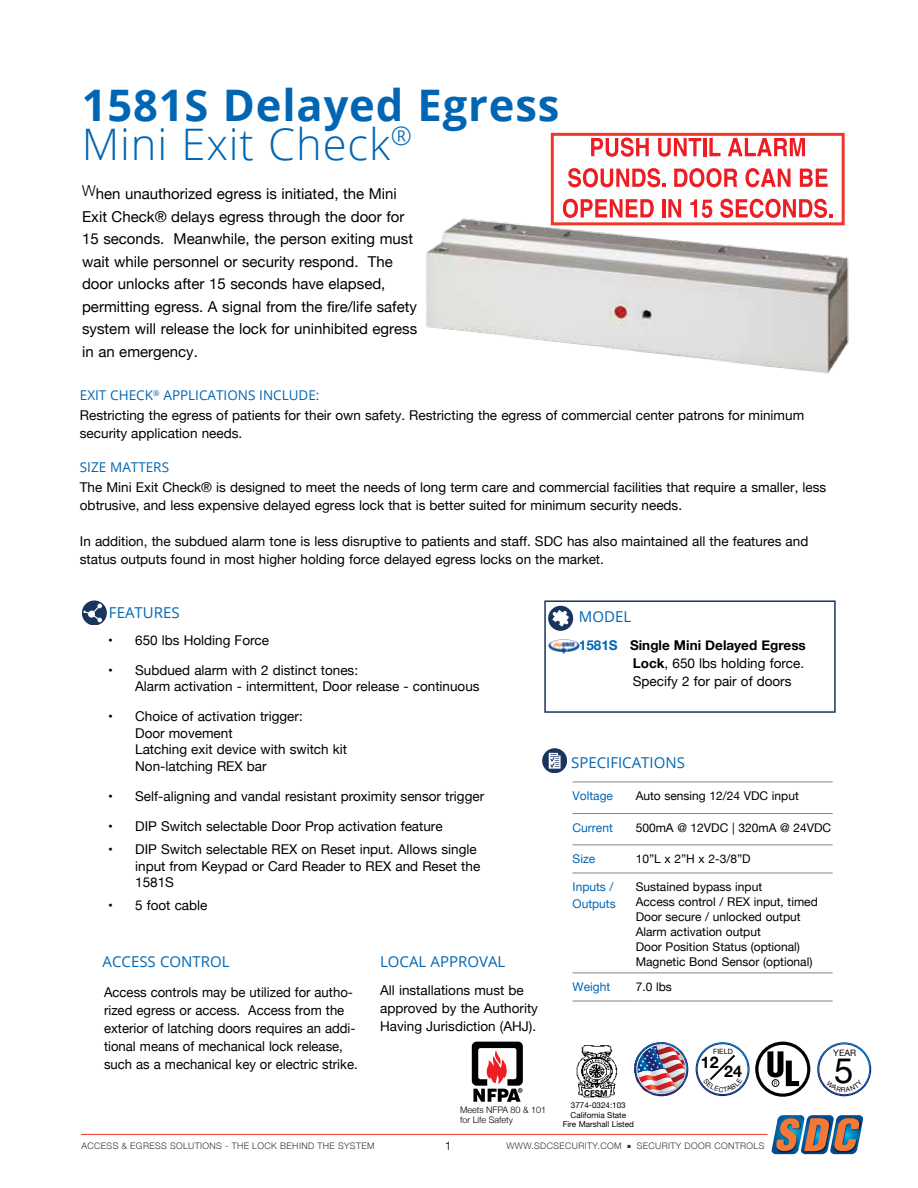
<style>
.page{position:relative;width:918px;height:1188px;background:#fff}
.page>*{position:absolute;margin:0;border:0;box-sizing:border-box;transform-origin:0 0}
.t1{font:700 43.5px/39px "Open Sans";letter-spacing:.02em;color:#0066b3}
.t2{font:34.65px "Helvetica Neue";color:#000}
.t3{font:700 16.05px "Helvetica Neue";color:#000}
.t4{font:15px/22.5px "Helvetica Neue";color:#000}
.t5{font:15px "Open Sans";color:#0066b3}
.t6{font:13.5px/18px "Helvetica Neue";color:#000}
.t7{font:13.5px "Open Sans";color:#0066b3}
.t8{font:12px/15px "Helvetica Neue";color:#000}
.t9{font:12px/16.5px "Helvetica Neue";color:#0066b3}
.t10{font:300 12px "Helvetica Neue";color:#000}
.t11{font:300 9px "Helvetica Neue";letter-spacing:.04em;color:#343433}
.t12{font:300 9px/10.8px "Helvetica Neue";color:#000}
.t13{font:8.7px "Helvetica Neue";color:#000}
.t14{font:8.1px/9.8px "Helvetica Neue";color:#000;text-align:center}
.t15{font:700 8.1px "Helvetica Neue";color:#000}
.t16{font:7.2px "Helvetica Neue";color:#000}
.s1{font-weight:300}
.s2{font-weight:700;color:#0066b3}
.s3{font-weight:700}
</style>
<div class="page">
<hr style="left:81px;top:1134px;width:686px;height:1px;background:#ef3829">
<svg style="left:771px;top:1115px;width:92px;height:39px;background:#857e80"></svg>
<div style="left:544px;top:600px;width:292px;height:113px;border:2px solid #19355d"></div>
<svg style="left:548px;top:606px;width:25px;height:25px"></svg>
<svg style="left:591px;top:137px;width:58px;height:20px"></svg>
<svg style="left:658px;top:138px;width:43px;height:19px"></svg>
<hr style="left:703px;top:138px;width:3px;height:18px;background:#ed1d24">
<svg style="left:709px;top:138px;width:12px;height:18px"></svg>
<svg style="left:728px;top:138px;width:77px;height:18px"></svg>
<svg style="left:568px;top:168px;width:98px;height:19px"></svg>
<svg style="left:674px;top:168px;width:63px;height:19px"></svg>
<svg style="left:745px;top:168px;width:46px;height:19px"></svg>
<svg style="left:800px;top:169px;width:28px;height:18px"></svg>
<svg style="left:563px;top:199px;width:91px;height:16px"></svg>
<hr style="left:662px;top:199px;width:3px;height:18px;background:#ed1d24">
<svg style="left:668px;top:199px;width:13px;height:16px"></svg>
<svg style="left:690px;top:199px;width:22px;height:16px"></svg>
<svg style="left:720px;top:199px;width:113px;height:16px"></svg>
<div style="left:551px;top:133px;width:294px;height:92px;border:3px solid #ef3829"></div>
<img style="left:426px;top:215px;width:423px;height:159px">
<svg style="left:82px;top:600px;width:25px;height:25px"></svg>
<svg style="left:83px;top:604px;width:19px;height:18px"></svg>
<hr style="left:573px;top:782px;width:63px;height:1px;background:#808285">
<hr style="left:636px;top:782px;width:197px;height:1px;background:#808285">
<hr style="left:573px;top:813px;width:63px;height:1px;background:#808285">
<hr style="left:636px;top:813px;width:197px;height:1px;background:#808285">
<hr style="left:573px;top:844px;width:63px;height:1px;background:#808285">
<hr style="left:636px;top:844px;width:197px;height:1px;background:#808285">
<hr style="left:573px;top:873px;width:63px;height:1px;background:#808285">
<hr style="left:636px;top:873px;width:197px;height:1px;background:#808285">
<hr style="left:573px;top:973px;width:63px;height:1px;background:#808285">
<hr style="left:636px;top:973px;width:197px;height:1px;background:#808285">
<hr style="left:573px;top:1001px;width:63px;height:1px;background:#808285">
<hr style="left:636px;top:1001px;width:197px;height:1px;background:#808285">
<div style="left:542px;top:748px;width:25px;height:25px;background:#19345d;border-radius:12px"></div>
<svg style="left:549px;top:753px;width:12px;height:16px"></svg>
<img style="left:576px;top:1045px;width:42px;height:53px">
<svg style="left:472px;top:1042px;width:51px;height:60px"></svg>
<img style="left:634px;top:1042px;width:54px;height:54px">
<img style="left:549px;top:639px;width:30px;height:15px">
<svg style="left:817px;top:1042px;width:54px;height:54px"></svg>
<svg style="left:696px;top:1042px;width:114px;height:55px"></svg>
<h1 class="t1" style="left:82px;top:85px;width:479px">1581S Delayed Egress<br><span class="s1">Mini Exit Check</span><sup>®</sup></h1>
<p class="t4" style="left:82px;top:182px;width:337px"><sup>W</sup>hen unauthorized egress is initiated, the Mini Exit Check® delays egress through the door for 15 seconds. Meanwhile, the person exiting must wait while personnel or security respond. The door unlocks after 15 seconds have elapsed, permitting egress. A signal from the fire/life safety system will release the lock for uninhibited egress in an emergency.</p>
<p class="t7" style="left:80px;top:386px;width:241px">EXIT CHECK<sup>®</sup> APPLICATIONS INCLUDE:</p>
<p class="t6" style="left:80px;top:406px;width:726px">Restricting the egress of patients for their own safety. Restricting the egress of commercial center patrons for minimum security application needs.</p>
<p class="t7" style="left:80px;top:458px;width:91px">SIZE MATTERS</p>
<p class="t6" style="left:80px;top:478px;width:748px">The Mini Exit Check® is designed to meet the needs of long term care and commercial facilities that require a smaller, less obtrusive, and less expensive delayed egress lock that is better suited for minimum security needs.</p>
<p class="t6" style="left:80px;top:532px;width:730px">In addition, the subdued alarm tone is less disruptive to patients and staff. SDC has also maintained all the features and status outputs found in most higher holding force delayed egress locks on the market.</p>
<p class="t5" style="left:109px;top:602px;width:72px">FEATURES</p>
<p class="t6" style="left:108px;top:631px;width:162px">• 650 lbs Holding Force</p>
<p class="t6" style="left:135px;top:662px;width:346px;line-height:16.5px;text-indent:-27px">• Subdued alarm with 2 distinct tones:<br>Alarm activation - intermittent, Door release - continuous</p>
<p class="t6" style="left:135px;top:708px;width:213px;line-height:16.5px;text-indent:-27px">• Choice of activation trigger:<br>Door movement<br>Latching exit device with switch kit<br>Non-latching REX bar</p>
<p class="t6" style="left:108px;top:787px;width:378px">• Self-aligning and vandal resistant proximity sensor trigger</p>
<p class="t6" style="left:108px;top:817px;width:336px">• DIP Switch selectable Door Prop activation feature</p>
<p class="t6" style="left:135px;top:841px;width:347px;line-height:16.5px;text-indent:-27px">• DIP Switch selectable REX on Reset input. Allows single input from Keypad or Card Reader to REX and Reset the<br>1581S</p>
<p class="t6" style="left:108px;top:896px;width:101px">• 5 foot cable</p>
<p class="t5" style="left:103px;top:951px;width:129px">ACCESS CONTROL</p>
<p class="t5" style="left:380px;top:951px;width:127px">LOCAL APPROVAL</p>
<p class="t6" style="left:380px;top:981px;width:159px">All installations must be approved by the Authority<br>Having Jurisdiction (AHJ).</p>
<p class="t6" style="left:104px;top:983px;width:255px">Access controls may be utilized for autho&shy;rized egress or access. Access from the exterior of latching doors requires an addi&shy;tional means of mechanical lock release, such as a mechanical key or electric strike.</p>
<p class="t12" style="left:460px;top:1104px;width:88px">Meets NFPA 80 &amp; 101 for Life Safety</p>
<p class="t5" style="left:579px;top:606px;width:54px">MODEL</p>
<p class="t6" style="left:633px;top:636px;width:175px;text-indent:-54px"><span class="s2">1581S</span> <span class="s3">Single Mini Delayed Egress<br>Lock</span>, 650 lbs holding force.<br>Specify 2 for pair of doors</p>
<p class="t5" style="left:571px;top:752px;width:115px">SPECIFICATIONS</p>
<p class="t9" style="left:573px;top:787px;width:42px">Voltage</p>
<p class="t8" style="left:636px;top:788px;width:165px">Auto sensing 12/24 VDC input</p>
<p class="t9" style="left:573px;top:819px;width:42px">Current</p>
<p class="t8" style="left:636px;top:820px;width:197px">500mA @ 12VDC | 320mA @ 24VDC</p>
<p class="t9" style="left:573px;top:850px;width:24px">Size</p>
<p class="t8" style="left:636px;top:851px;width:116px">10”L x 2”H x 2-3/8”D</p>
<p class="t9" style="left:573px;top:878px;width:45px">Inputs /<br>Outputs</p>
<p class="t8" style="left:636px;top:879px;width:184px">Sustained bypass input<br>Access control / REX input, timed<br>Door secure / unlocked output<br>Alarm activation output<br>Door Position Status (optional)<br>Magnetic Bond Sensor (optional)</p>
<p class="t9" style="left:573px;top:978px;width:39px">Weight</p>
<p class="t8" style="left:636px;top:979px;width:38px">7.0 lbs</p>
<p class="t15" style="left:584px;top:1088px;width:25px">CFSM</p>
<p class="t14" style="left:563px;top:1100px;width:73px">3774-0324:103<br>California State<br>Fire Marshall Listed</p>
<p class="t16" style="left:713px;top:1047px;width:21px">FIELD</p>
<p class="t3" style="left:701px;top:1052px;width:19px">12</p>
<p class="t3" style="left:724px;top:1061px;width:19px">24</p>
<p class="t13" style="left:833px;top:1048px;width:24px">YEAR</p>
<h2 class="t2" style="left:834px;top:1050px;width:21px">5</h2>
<p class="t11" style="left:82px;top:1141px;width:294px">ACCESS &amp; EGRESS SOLUTIONS - THE LOCK BEHIND THE SYSTEM</p>
<p class="t10" style="left:445px;top:1138px;width:8px">1</p>
<p class="t11" style="left:506px;top:1141px;width:260px">WWW.SDCSECURITY.COM ■ SECURITY DOOR CONTROLS</p>
</div>
